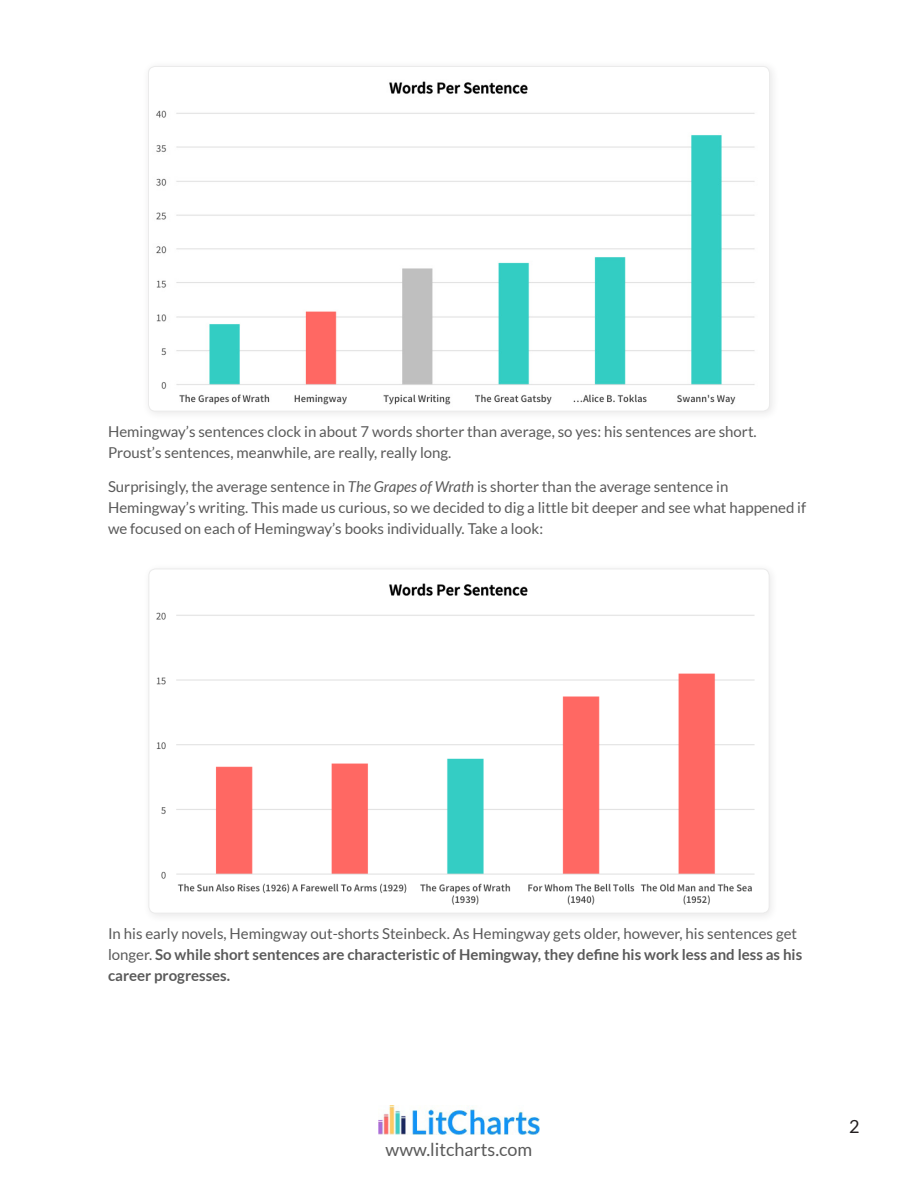
<style>
.page{position:relative;width:918px;height:1188px;background:#fff}
.page>*{position:absolute;margin:0;border:0;box-sizing:border-box;transform-origin:0 0}
.t1{font:18px "Lato";color:#5a5a5a}
.t2{font:18px "Lato";color:#231f20}
.Body_Text{font:15px/21px "Lato";color:#5a5a5a}
.Body_Text-2{font:700 15px/21px "Lato";color:#5a5a5a}
.s1{font-style:italic}
.s2{font-weight:400}
</style>
<div class="page">
<img style="left:378px;top:1105px;width:162px;height:29px">
<div style="left:142px;top:60px;width:638px;height:361px;background:#231f20;opacity:.1"></div>
<img style="left:150px;top:68px;width:620px;height:343px">
<div style="left:142px;top:562px;width:637px;height:361px;background:#f9f9f9"></div>
<img style="left:150px;top:570px;width:619px;height:343px">
<p class="Body_Text" style="left:108px;top:421px;width:650px">Hemingway’s sentences clock in about 7 words shorter than average, so yes: his sentences are short.<br>Proust’s sentences, meanwhile, are really, really long.</p>
<p class="Body_Text" style="left:108px;top:476px;width:700px">Surprisingly, the average sentence in <span class="s1">The Grapes of Wrath</span> is shorter than the average sentence in<br>Hemingway’s writing. This made us curious, so we decided to dig a little bit deeper and see what happened if we focused on each of Hemingway’s books individually. Take a look:</p>
<p class="Body_Text-2" style="left:108px;top:923px;width:696px"><span class="s2">In his early novels, Hemingway out-shorts Steinbeck. As Hemingway gets older, however, his sentences get longer.</span> So while short sentences are characteristic of Hemingway, they define his work less and less as his career progresses.</p>
<p class="t1" style="left:386px;top:1139px;width:148px">www.litcharts.com</p>
<p class="t2" style="left:849px;top:1117px;width:12px">2</p>
</div>
